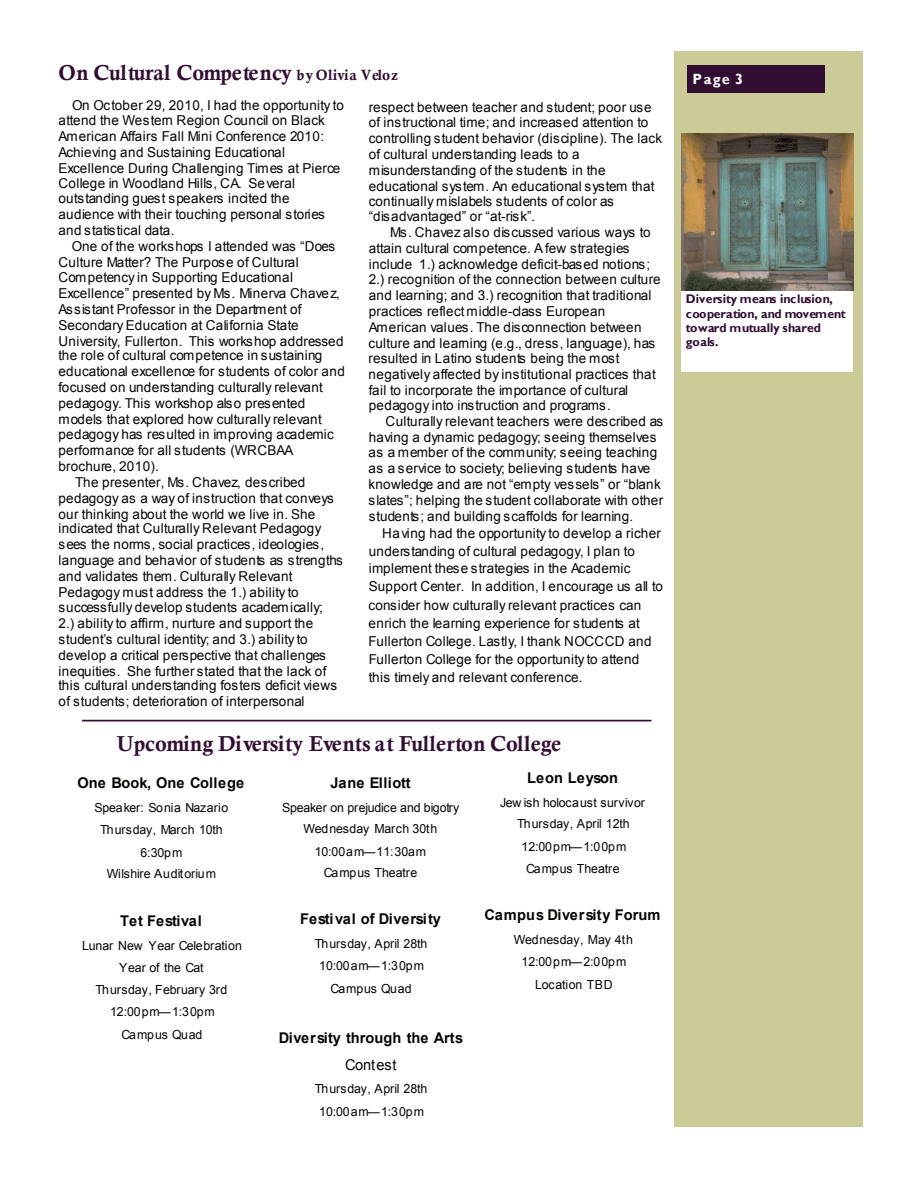
<style>
.page{position:relative;width:918px;height:1188px;background:#fff}
.page>*{position:absolute;margin:0;border:0;box-sizing:border-box;transform-origin:0 0}
.t1{font:21.6px "Calis MT Bol";letter-spacing:-.015em;color:#310d31}
.t2{font:700 14.85px/26.2px "Arial";letter-spacing:.005em;color:#050504;text-align:center}
.t3{font:700 14.85px "Gill Sans";color:#fff}
.t4{font:13.65px "Arial";letter-spacing:.025em;color:#050504}
.t5{font:13.65px "Arial";color:#050504}
.t6{font:12.45px/22px "Arial";letter-spacing:-.01em;color:#050504;text-align:center}
.t7{font:700 12.45px/14.1px "Gill Sans";color:#310d31}
.s1{font-size:14.85px}
.s2{font-weight:400}
</style>
<div class="page">
<div style="left:674px;top:51px;width:189px;height:1076px;background:#cbcb98"></div>
<div style="left:687px;top:65px;width:138px;height:28px;background:#310d31"></div>
<div style="left:681px;top:290px;width:172px;height:82px;background:#fff"></div>
<img style="left:681px;top:134px;width:172px;height:157px">
<hr style="left:82px;top:720px;width:569px;height:1px;background:#310d31">
<p class="t1" style="left:59px;top:61px;width:341px">On Cultural Competency <span class="s1">by Olivia Veloz</span></p>
<p class="t3" style="left:693px;top:70px;width:52px">Page 3</p>
<p class="t4" style="left:72px;top:96px;width:273px">On October 29, 2010, I had the opportunity to</p>
<p class="t4" style="left:58px;top:111px;width:268px">attend the Western Region Council on Black</p>
<p class="t4" style="left:58px;top:127px;width:267px">American Affairs Fall Mini Conference 2010:</p>
<p class="t4" style="left:58px;top:143px;width:228px">Achieving and Sustaining Educational</p>
<p class="t4" style="left:58px;top:159px;width:283px">Excellence During Challenging Times at Pierce</p>
<p class="t4" style="left:58px;top:175px;width:238px">College in Woodland Hills, CA. Several</p>
<p class="t4" style="left:58px;top:190px;width:233px">outstanding guest speakers incited the</p>
<p class="t4" style="left:58px;top:205px;width:268px">audience with their touching personal stories</p>
<p class="t4" style="left:58px;top:221px;width:118px">and statistical data.</p>
<p class="t4" style="left:72px;top:237px;width:265px">One of the workshops I attended was “Does</p>
<p class="t4" style="left:58px;top:253px;width:242px">Culture Matter? The Purpose of Cultural</p>
<p class="t4" style="left:58px;top:268px;width:236px">Competency in Supporting Educational</p>
<p class="t4" style="left:58px;top:284px;width:283px">Excellence” presented by Ms. Minerva Chavez,</p>
<p class="t4" style="left:58px;top:300px;width:245px">Assistant Professor in the Department of</p>
<p class="t4" style="left:58px;top:316px;width:242px">Secondary Education at California State</p>
<p class="t4" style="left:58px;top:332px;width:287px">University, Fullerton. This workshop addressed</p>
<p class="t4" style="left:58px;top:347px;width:265px">the role of cultural competence in sustaining</p>
<p class="t4" style="left:58px;top:363px;width:288px">educational excellence for students of color and</p>
<p class="t4" style="left:58px;top:378px;width:266px">focused on understanding culturally relevant</p>
<p class="t4" style="left:58px;top:394px;width:248px">pedagogy. This workshop also presented</p>
<p class="t4" style="left:58px;top:410px;width:265px">models that explored how culturally relevant</p>
<p class="t4" style="left:58px;top:425px;width:277px">pedagogy has resulted in improving academic</p>
<p class="t4" style="left:58px;top:441px;width:236px">performance for all students (WRCBAA</p>
<p class="t4" style="left:58px;top:457px;width:102px">brochure, 2010).</p>
<p class="t4" style="left:75px;top:473px;width:232px">The presenter, Ms. Chavez, described</p>
<p class="t4" style="left:58px;top:489px;width:277px">pedagogy as a way of instruction that conveys</p>
<p class="t4" style="left:58px;top:505px;width:259px">our thinking about the world we live in. She</p>
<p class="t4" style="left:58px;top:520px;width:265px">indicated that Culturally Relevant Pedagogy</p>
<p class="t5" style="left:58px;top:536px;width:267px">sees the norms, social practices, ideologies,</p>
<p class="t4" style="left:58px;top:552px;width:286px">language and behavior of students as strengths</p>
<p class="t4" style="left:58px;top:567px;width:236px">and validates them. Culturally Relevant</p>
<p class="t4" style="left:58px;top:583px;width:242px">Pedagogy must address the 1.) ability to</p>
<p class="t4" style="left:58px;top:598px;width:266px">successfully develop students academically;</p>
<p class="t4" style="left:58px;top:614px;width:256px">2.) ability to affirm, nurture and support the</p>
<p class="t4" style="left:58px;top:630px;width:251px">student’s cultural identity; and 3.) ability to</p>
<p class="t4" style="left:58px;top:646px;width:269px">develop a critical perspective that challenges</p>
<p class="t4" style="left:58px;top:662px;width:270px">inequities. She further stated that the lack of</p>
<p class="t4" style="left:58px;top:677px;width:280px">this cultural understanding fosters deficit views</p>
<p class="t4" style="left:58px;top:693px;width:247px">of students; deterioration of interpersonal</p>
<p class="t4" style="left:369px;top:98px;width:284px">respect between teacher and student; poor use</p>
<p class="t4" style="left:369px;top:113px;width:281px">of instructional time; and increased attention to</p>
<p class="t4" style="left:369px;top:129px;width:295px">controlling student behavior (discipline). The lack</p>
<p class="t4" style="left:369px;top:145px;width:212px">of cultural understanding leads to a</p>
<p class="t4" style="left:369px;top:161px;width:238px">misunderstanding of the students in the</p>
<p class="t4" style="left:369px;top:177px;width:287px">educational system. An educational system that</p>
<p class="t4" style="left:369px;top:192px;width:247px">continually mislabels students of color as</p>
<p class="t4" style="left:369px;top:208px;width:168px">“disadvantaged” or “at-risk”.</p>
<p class="t4" style="left:390px;top:224px;width:262px">Ms. Chavez also discussed various ways to</p>
<p class="t4" style="left:369px;top:240px;width:262px">attain cultural competence. A few strategies</p>
<p class="t4" style="left:369px;top:256px;width:283px">include 1.) acknowledge deficit-based notions;</p>
<p class="t4" style="left:369px;top:270px;width:293px">2.) recognition of the connection between culture</p>
<p class="t4" style="left:369px;top:286px;width:284px">and learning; and 3.) recognition that traditional</p>
<p class="t4" style="left:369px;top:302px;width:238px">practices reflect middle-class European</p>
<p class="t4" style="left:369px;top:318px;width:274px">American values. The disconnection between</p>
<p class="t4" style="left:369px;top:334px;width:288px">culture and learning (e.g., dress, language), has</p>
<p class="t4" style="left:369px;top:349px;width:253px">resulted in Latino students being the most</p>
<p class="t4" style="left:369px;top:365px;width:289px">negatively affected by institutional practices that</p>
<p class="t5" style="left:369px;top:381px;width:261px">fail to incorporate the importance of cultural</p>
<p class="t4" style="left:369px;top:397px;width:244px">pedagogy into instruction and programs.</p>
<p class="t4" style="left:386px;top:413px;width:279px">Culturally relevant teachers were described as</p>
<p class="t4" style="left:369px;top:429px;width:289px">having a dynamic pedagogy; seeing themselves</p>
<p class="t4" style="left:369px;top:443px;width:290px">as a member of the community; seeing teaching</p>
<p class="t4" style="left:369px;top:459px;width:283px">as a service to society; believing students have</p>
<p class="t4" style="left:369px;top:475px;width:294px">knowledge and are not “empty vessels” or “blank</p>
<p class="t4" style="left:369px;top:491px;width:296px">slates”; helping the student collaborate with other</p>
<p class="t4" style="left:369px;top:507px;width:266px">students; and building scaffolds for learning.</p>
<p class="t4" style="left:382px;top:524px;width:280px">Having had the opportunity to develop a richer</p>
<p class="t4" style="left:369px;top:542px;width:268px">understanding of cultural pedagogy, I plan to</p>
<p class="t4" style="left:369px;top:559px;width:263px">implement these strategies in the Academic</p>
<p class="t4" style="left:369px;top:578px;width:296px">Support Center. In addition, I encourage us all to</p>
<p class="t4" style="left:369px;top:596px;width:274px">consider how culturally relevant practices can</p>
<p class="t4" style="left:369px;top:614px;width:273px">enrich the learning experience for students at</p>
<p class="t4" style="left:369px;top:632px;width:284px">Fullerton College. Lastly, I thank NOCCCD and</p>
<p class="t4" style="left:369px;top:651px;width:272px">Fullerton College for the opportunity to attend</p>
<p class="t4" style="left:369px;top:669px;width:215px">this timely and relevant conference.</p>
<p class="t1" style="left:117px;top:731px;width:446px">Upcoming Diversity Events at Fullerton College</p>
<p class="t2" style="left:78px;top:771px;width:168px">One Book, One College</p>
<p class="t6" style="left:94px;top:797px;width:135px">Speaker: Sonia Nazario<br>Thursday, March 10th<br>6:30pm<br>Wilshire Auditorium</p>
<p class="t2" style="left:120px;top:908px;width:83px">Tet Festival</p>
<p class="t6" style="left:82px;top:935px;width:161px">Lunar New Year Celebration<br>Year of the Cat<br>Thursday, February 3rd<br>12:00pm—1:30pm<br>Campus Quad</p>
<p class="t2" style="left:331px;top:771px;width:82px">Jane Elliott</p>
<p class="t6" style="left:282px;top:798px;width:179px;line-height:20.5px">Speaker on prejudice and bigotry<br>Wednesday March 30th</p>
<p class="t6" style="left:315px;top:840px;width:113px;line-height:21.6px">10:00am—11:30am<br>Campus Theatre</p>
<p class="t2" style="left:300px;top:906px;width:142px">Festival of Diversity</p>
<p class="t6" style="left:315px;top:932px;width:114px;line-height:22.8px">Thursday, April 28th<br>10:00am—1:30pm<br>Campus Quad</p>
<p class="t2" style="left:279px;top:1025px;width:186px">Diversity through the Arts<br><span class="s2">Contest</span></p>
<p class="t6" style="left:315px;top:1078px;width:114px;line-height:22.8px">Thursday, April 28th<br>10:00am—1:30pm</p>
<p class="t2" style="left:527px;top:765px;width:92px">Leon Leyson</p>
<p class="t6" style="left:500px;top:791px;width:146px">Jew ish holocaust survivor<br>Thursday, April 12th<br>12:00pm—1:00pm<br>Campus Theatre</p>
<p class="t2" style="left:485px;top:903px;width:177px">Campus Diversity Forum</p>
<p class="t6" style="left:514px;top:929px;width:121px">Wednesday, May 4th<br>12:00pm—2:00pm<br>Location TBD</p>
<p class="t7" style="left:686px;top:293px;width:162px">Diversity means inclusion, cooperation, and movement toward mutually shared goals.</p>
</div>
